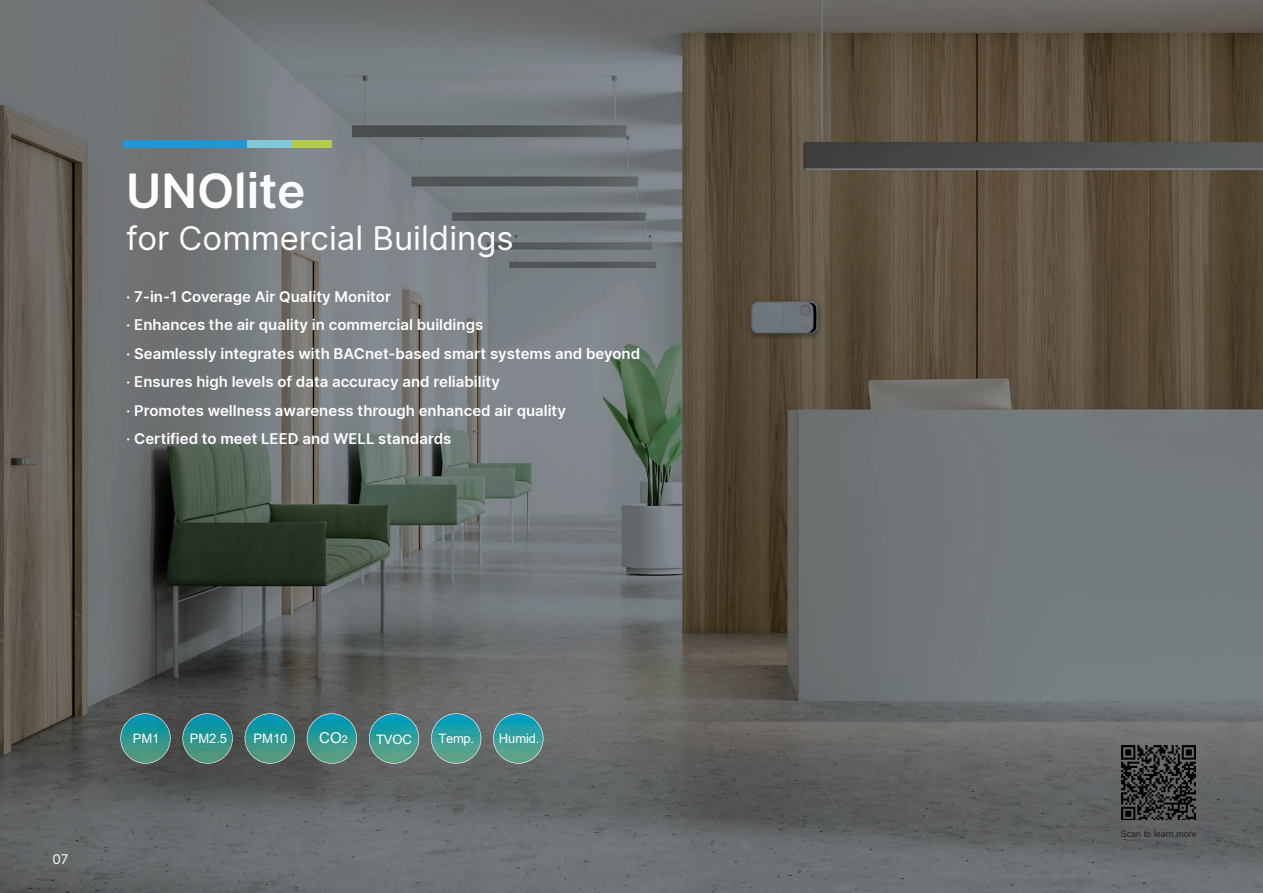
<style>
.page{position:relative;width:1263px;height:893px;background:#fff}
.page>*{position:absolute;margin:0;border:0;box-sizing:border-box;transform-origin:0 0}
.t1{font:600 48px "Delta Sans";color:#fff}
.t2{font:33px "Delta Sans";color:#fff}
.t3{font:600 15px/28.5px "Delta Sans";color:#fff}
.t4{font:15px "Arial";color:#fff}
.t5{font:13.5px "Delta Sans";color:#fff}
.t6{font:13.05px "Arial";letter-spacing:-.01em;color:#fff}
.t7{font:9px "Arial";color:#231f20}
.s1{font-size:10.65px}
</style>
<div class="page">
<img style="left:0;top:0;width:1263px;height:893px">
<img style="left:183px;top:713px;width:50px;height:51px">
<img style="left:369px;top:713px;width:50px;height:51px">
<img style="left:307px;top:713px;width:50px;height:51px">
<img style="left:120px;top:713px;width:51px;height:51px">
<img style="left:245px;top:713px;width:50px;height:51px">
<img style="left:431px;top:713px;width:50px;height:51px">
<img style="left:493px;top:713px;width:50px;height:51px">
<img style="left:1121px;top:746px;width:74px;height:74px">
<div style="left:246px;top:140px;width:46px;height:7px;background:#80c7d7"></div>
<div style="left:292px;top:140px;width:40px;height:7px;background:#b5cb4b"></div>
<div style="left:123px;top:140px;width:123px;height:7px;background:#2097d4"></div>
<h1 class="t1" style="left:126px;top:154px;width:181px">UNOlite</h1>
<h2 class="t2" style="left:126px;top:214px;width:389px">for Commercial Buildings</h2>
<p class="t3" style="left:126px;top:281px;width:515px">‧ 7-in-1 Coverage Air Quality Monitor<br>‧ Enhances the air quality in commercial buildings<br>‧ Seamlessly integrates with BACnet-based smart systems and beyond ‧ Ensures high levels of data accuracy and reliability<br>‧ Promotes wellness awareness through enhanced air quality<br>‧ Certified to meet LEED and WELL standards</p>
<p class="t5" style="left:53px;top:849px;width:17px">07</p>
<p class="t6" style="left:133px;top:729px;width:28px">PM1</p>
<p class="t6" style="left:190px;top:729px;width:39px">PM2.5</p>
<p class="t6" style="left:254px;top:729px;width:35px">PM10</p>
<p class="t4" style="left:319px;top:727px;width:30px">CO<span class="s1">2</span></p>
<p class="t6" style="left:376px;top:730px;width:37px">TVOC</p>
<p class="t6" style="left:438px;top:729px;width:37px">Temp.</p>
<p class="t6" style="left:499px;top:729px;width:42px">Humid.</p>
<p class="t7" style="left:1121px;top:828px;width:78px">Scan to learn more</p>
</div>
